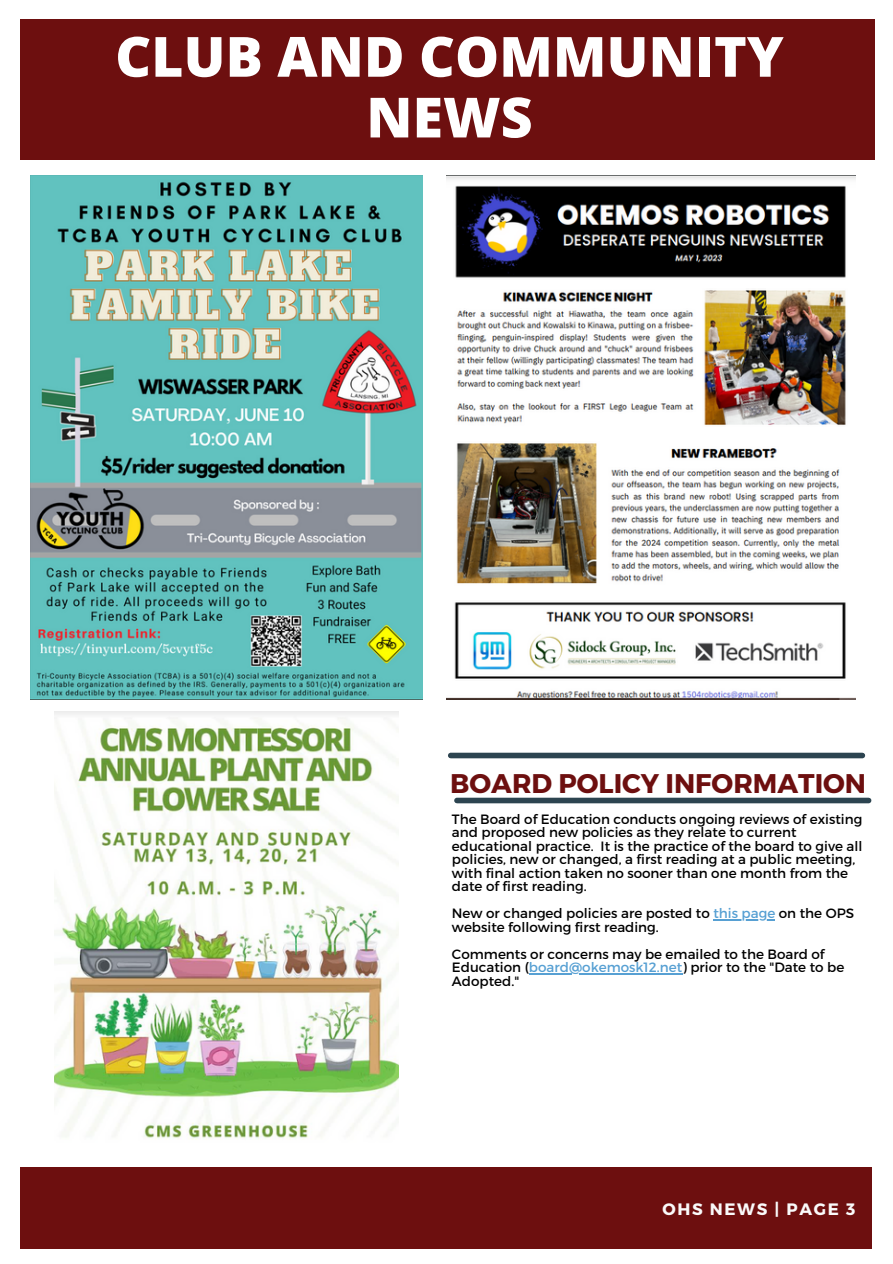
<style>
.page{position:relative;width:893px;height:1264px;background:#fff}
.page>*{position:absolute;margin:0;border:0;box-sizing:border-box;transform-origin:0 0}
.t1{font:800 55.5px/60.8px "Open Sans";color:#fff;text-align:center}
.t2{font:700 27px "Montserrat";color:#6d0f0f}
.t3{font:700 16.5px "Montserrat";letter-spacing:.1em;color:#fafafa}
.t4{font:13.5px/13.5px "Montserrat";color:#000}
.s1{color:#57a0d3}
</style>
<div class="page">
<div style="left:20px;top:1167px;width:851px;height:81px;background:#6d0f0f"></div>
<div style="left:20px;top:19px;width:855px;height:141px;background:#6d0f0f"></div>
<img style="left:31px;top:175px;width:391px;height:524px">
<img style="left:446px;top:175px;width:409px;height:524px">
<img style="left:54px;top:711px;width:344px;height:429px">
<div style="left:450px;top:752px;width:412px;height:6px;background:#2c4450"></div>
<hr style="left:713px;top:919px;width:62px;height:1px;background:#57a0d3">
<hr style="left:529px;top:973px;width:153px;height:1px;background:#57a0d3">
<div style="left:457px;top:797px;width:411px;height:6px;background:#2c4450"></div>
<p class="t1" style="left:115px;top:25px;width:670px">CLUB AND COMMUNITY<br>NEWS</p>
<p class="t2" style="left:450px;top:765px;width:417px">BOARD POLICY INFORMATION</p>
<p class="t4" style="left:452px;top:811px;width:412px">The Board of Education conducts ongoing reviews of existing and proposed new policies as they relate to current educational practice. It is the practice of the board to give all policies, new or changed, a first reading at a public meeting, with final action taken no sooner than one month from the date of first reading.</p>
<p class="t4" style="left:452px;top:906px;width:403px">New or changed policies are posted to <span class="s1">this page</span> on the OPS website following first reading.</p>
<p class="t4" style="left:452px;top:946px;width:394px">Comments or concerns may be emailed to the Board of<br>Education (<span class="s1">board@okemosk12.net</span>) prior to the "Date to be<br>Adopted."</p>
<p class="t3" style="left:662px;top:1197px;width:194px">OHS NEWS | PAGE 3</p>
</div>
